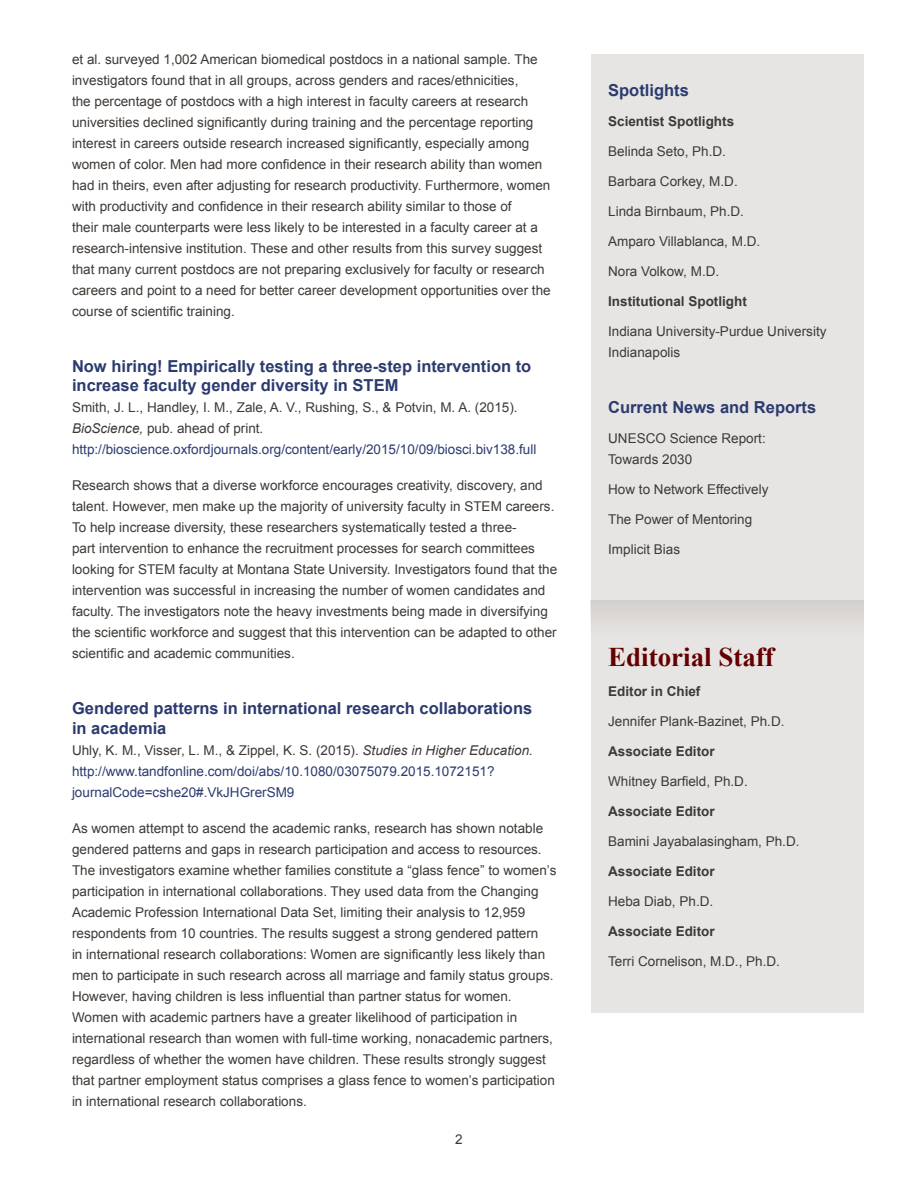
<style>
.page{position:relative;width:918px;height:1188px;background:#fff}
.page>*{position:absolute;margin:0;border:0;box-sizing:border-box;transform-origin:0 0}
.t1{font:700 27px "Times New Roman";color:#640001}
.t2{font:700 16.5px/19.8px "Arial";color:#2b3b6f}
.P_InThisIssue{font:13.5px/21px "Arial";color:#3e3935}
.t3{font:13.5px/21px "Arial";color:#2b3b6f}
.P_InThisIssue-2{font:700 13.5px "Arial";color:#3e3935}
.s1{font-style:italic}
</style>
<div class="page">
<div style="left:591px;top:54px;width:272px;height:958px;background:#e7e5e3"></div>
<div style="left:590px;top:600px;width:274px;height:36px;background:#dbd8d6"></div>
<p class="P_InThisIssue" style="left:72px;top:49px;width:480px">et al. surveyed 1,002 American biomedical postdocs in a national sample. The investigators found that in all groups, across genders and races/ethnicities,<br>the percentage of postdocs with a high interest in faculty careers at research universities declined significantly during training and the percentage reporting interest in careers outside research increased significantly, especially among women of color. Men had more confidence in their research ability than women had in theirs, even after adjusting for research productivity. Furthermore, women with productivity and confidence in their research ability similar to those of<br>their male counterparts were less likely to be interested in a faculty career at a research-intensive institution. These and other results from this survey suggest that many current postdocs are not preparing exclusively for faculty or research careers and point to a need for better career development opportunities over the course of scientific training.</p>
<h4 class="t2" style="left:72px;top:356px;width:461px">Now hiring! Empirically testing a three-step intervention to increase faculty gender diversity in STEM</h4>
<h5 class="P_InThisIssue" style="left:72px;top:397px;width:447px">Smith, J. L., Handley, I. M., Zale, A. V., Rushing, S., &amp; Potvin, M. A. (2015).<br><span class="s1">BioScience,</span> pub. ahead of print.</h5>
<h5 class="t3" style="left:72px;top:439px;width:466px">http://bioscience.oxfordjournals.org/content/early/2015/10/09/biosci.biv138.full</h5>
<p class="P_InThisIssue" style="left:72px;top:475px;width:487px">Research shows that a diverse workforce encourages creativity, discovery, and talent. However, men make up the majority of university faculty in STEM careers.<br>To help increase diversity, these researchers systematically tested a three-<br>part intervention to enhance the recruitment processes for search committees looking for STEM faculty at Montana State University. Investigators found that the intervention was successful in increasing the number of women candidates and faculty. The investigators note the heavy investments being made in diversifying the scientific workforce and suggest that this intervention can be adapted to other scientific and academic communities.</p>
<h4 class="t2" style="left:72px;top:699px;width:462px">Gendered patterns in international research collaborations in academia</h4>
<h5 class="P_InThisIssue" style="left:72px;top:740px;width:462px">Uhly, K. M., Visser, L. M., &amp; Zippel, K. S. (2015). <span class="s1">Studies in Higher Education.</span></h5>
<h5 class="t3" style="left:72px;top:761px;width:424px">http://www.tandfonline.com/doi/abs/10.1080/03075079.2015.1072151? journalCode=cshe20#.VkJHGrerSM9</h5>
<p class="P_InThisIssue" style="left:72px;top:818px;width:486px">As women attempt to ascend the academic ranks, research has shown notable gendered patterns and gaps in research participation and access to resources.<br>The investigators examine whether families constitute a “glass fence” to women’s participation in international collaborations. They used data from the Changing Academic Profession International Data Set, limiting their analysis to 12,959 respondents from 10 countries. The results suggest a strong gendered pattern<br>in international research collaborations: Women are significantly less likely than men to participate in such research across all marriage and family status groups.<br>However, having children is less influential than partner status for women.<br>Women with academic partners have a greater likelihood of participation in international research than women with full-time working, nonacademic partners, regardless of whether the women have children. These results strongly suggest that partner employment status comprises a glass fence to women’s participation in international research collaborations.</p>
<p class="P_InThisIssue" style="left:455px;top:1129px;width:9px">2</p>
<h4 class="t2" style="left:608px;top:81px;width:82px">Spotlights</h4>
<p class="P_InThisIssue-2" style="left:608px;top:112px;width:128px">Scientist Spotlights</p>
<p class="P_InThisIssue" style="left:608px;top:141px;width:119px">Belinda Seto, Ph.D.</p>
<p class="P_InThisIssue" style="left:608px;top:171px;width:131px">Barbara Corkey, M.D.</p>
<p class="P_InThisIssue" style="left:608px;top:201px;width:137px">Linda Birnbaum, Ph.D.</p>
<p class="P_InThisIssue" style="left:608px;top:231px;width:154px">Amparo Villablanca, M.D.</p>
<p class="P_InThisIssue" style="left:608px;top:261px;width:113px">Nora Volkow, M.D.</p>
<p class="P_InThisIssue-2" style="left:608px;top:292px;width:140px">Institutional Spotlight</p>
<p class="P_InThisIssue" style="left:608px;top:321px;width:220px">Indiana University-Purdue University<br>Indianapolis</p>
<h4 class="t2" style="left:608px;top:398px;width:210px">Current News and Reports</h4>
<p class="P_InThisIssue" style="left:608px;top:428px;width:159px">UNESCO Science Report:<br>Towards 2030</p>
<p class="P_InThisIssue" style="left:608px;top:479px;width:162px">How to Network Effectively</p>
<p class="P_InThisIssue" style="left:608px;top:509px;width:146px">The Power of Mentoring</p>
<p class="P_InThisIssue" style="left:608px;top:539px;width:74px">Implicit Bias</p>
<h3 class="t1" style="left:608px;top:638px;width:167px">Editorial Staff</h3>
<p class="P_InThisIssue-2" style="left:608px;top:682px;width:94px">Editor in Chief</p>
<p class="P_InThisIssue" style="left:608px;top:711px;width:178px">Jennifer Plank-Bazinet, Ph.D.</p>
<p class="P_InThisIssue-2" style="left:608px;top:742px;width:108px">Associate Editor</p>
<p class="P_InThisIssue" style="left:608px;top:771px;width:141px">Whitney Barfield, Ph.D.</p>
<p class="P_InThisIssue-2" style="left:608px;top:802px;width:108px">Associate Editor</p>
<p class="P_InThisIssue" style="left:608px;top:831px;width:193px">Bamini Jayabalasingham, Ph.D.</p>
<p class="P_InThisIssue-2" style="left:608px;top:862px;width:108px">Associate Editor</p>
<p class="P_InThisIssue" style="left:608px;top:891px;width:107px">Heba Diab, Ph.D.</p>
<p class="P_InThisIssue-2" style="left:608px;top:922px;width:108px">Associate Editor</p>
<p class="P_InThisIssue" style="left:608px;top:951px;width:173px">Terri Cornelison, M.D., Ph.D.</p>
</div>
